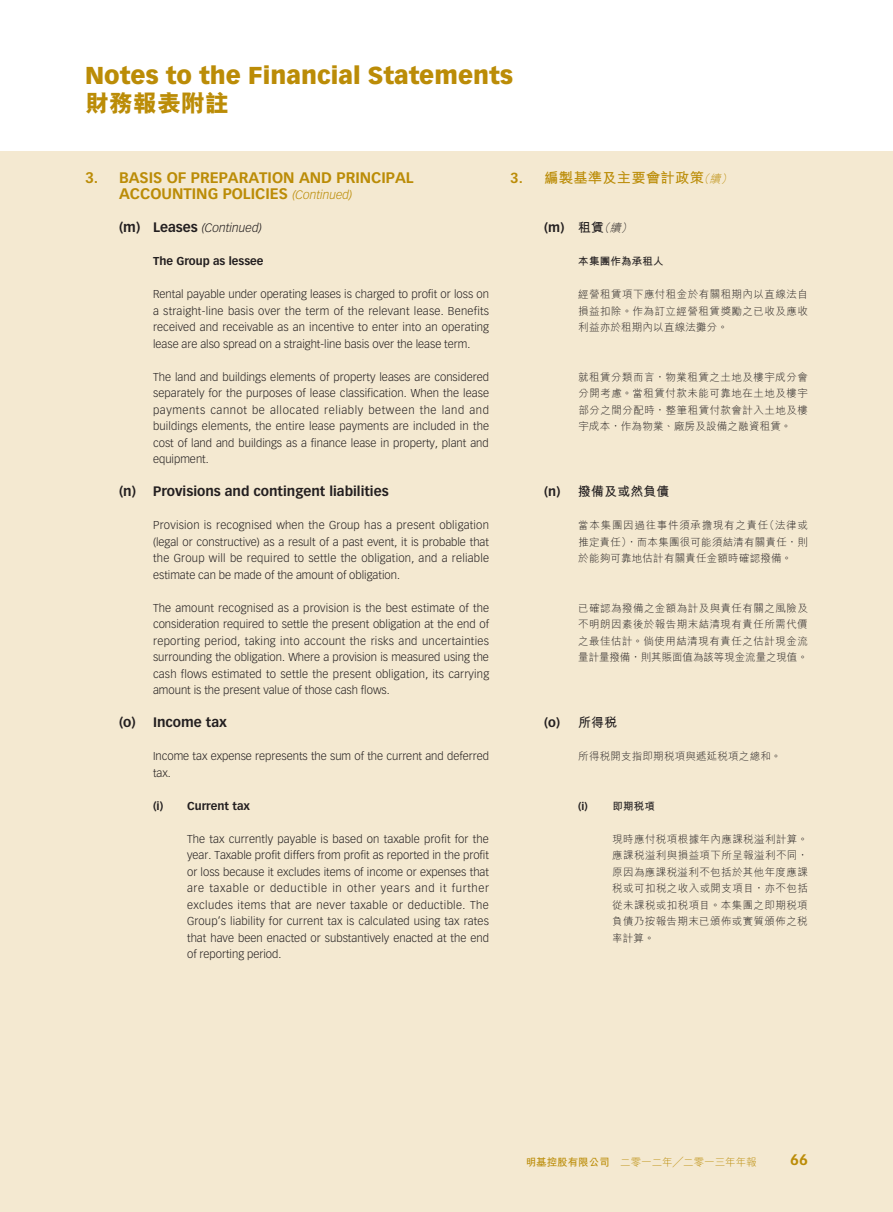
<style>
.page{position:relative;width:893px;height:1212px;background:#fff}
.page>*{position:absolute;margin:0;border:0;box-sizing:border-box;transform-origin:0 0}
.t1{font:900 24px "Vectora LT Std";color:#bb8c07}
.t2{font:800 24px "M Hei HK";color:#bb8c07}
.t3{font:700 15px/16.5px "Vectora LT Std";color:#bb8c07}
.t4{font:700 14.25px "M Hei HK";letter-spacing:.02em;color:#bb8c07}
.t5{font:700 13.5px "Vectora LT Std";color:#231f20}
.t6{font:700 12.75px "Vectora LT Std";color:#231f20}
.t7{font:700 12.75px "M Hei HK";letter-spacing:.02em;color:#231f20}
.t8{font:italic 300 12px "Vectora LT Std";color:#231f20}
.t9{font:300 11.25px/16.5px "Vectora LT Std";color:#231f20;text-align:justify}
.t10{font:700 11.25px "Vectora LT Std";color:#231f20}
.t11{font:300 10.5px/16.5px "M Hei HK";letter-spacing:.035em;color:#231f20;text-align:justify}
.t12{font:300 10.5px "M Hei HK";color:#bb8c07}
.t13{font:700 10.5px "M Hei HK";letter-spacing:.02em;color:#231f20}
.s1{font-weight:300;font-style:italic;font-size:12px}
.s2{font-weight:700;font-style:normal;font-size:13.5px}
.s3{font-family:"Vectora LT Std"}
.s4{font-weight:300;font-style:italic;font-size:11.25px}
.s5{font-family:"M Hei HK"}
.s6{font-family:"M Hei HK";font-weight:300;font-style:italic;font-size:11.25px}
.s7{font-weight:700}
</style>
<div class="page">
<div style="left:0;top:151px;width:893px;height:1061px;background:#f4e9d1"></div>
<h1 class="t1" style="left:85px;top:60px;width:430px">Notes to the Financial Statements</h1>
<h1 class="t2" style="left:85px;top:91px;width:145px">財務報表附註</h1>
<h2 class="t3" style="left:119px;top:169px;width:296px;text-indent:-34px">3. BASIS OF PREPARATION AND PRINCIPAL<br>ACCOUNTING POLICIES <span class="s1">(Continued)</span></h2>
<p class="t8" style="left:119px;top:221px;width:144px"><span class="s2">(m) Leases</span> (Continued)</p>
<p class="t10" style="left:153px;top:254px;width:112px">The Group as lessee</p>
<p class="t9" style="left:153px;top:286px;width:338px">Rental payable under operating leases is charged to profit or loss on a straight-line basis over the term of the relevant lease. Benefits received and receivable as an incentive to enter into an operating lease are also spread on a straight-line basis over the lease term.</p>
<p class="t9" style="left:153px;top:368px;width:338px">The land and buildings elements of property leases are considered separately for the purposes of lease classification. When the lease payments cannot be allocated reliably between the land and buildings elements, the entire lease payments are included in the cost of land and buildings as a finance lease in property, plant and equipment.</p>
<p class="t5" style="left:119px;top:483px;width:271px">(n) Provisions and contingent liabilities</p>
<p class="t9" style="left:153px;top:517px;width:338px">Provision is recognised when the Group has a present obligation (legal or constructive) as a result of a past event, it is probable that the Group will be required to settle the obligation, and a reliable estimate can be made of the amount of obligation.</p>
<p class="t9" style="left:153px;top:599px;width:338px">The amount recognised as a provision is the best estimate of the consideration required to settle the present obligation at the end of reporting period, taking into account the risks and uncertainties surrounding the obligation. Where a provision is measured using the cash flows estimated to settle the present obligation, its carrying amount is the present value of those cash flows.</p>
<p class="t5" style="left:119px;top:714px;width:109px">(o) Income tax</p>
<p class="t9" style="left:153px;top:748px;width:337px">Income tax expense represents the sum of the current and deferred tax.</p>
<p class="t10" style="left:153px;top:799px;width:98px">(i) Current tax</p>
<p class="t9" style="left:187px;top:830px;width:304px">The tax currently payable is based on taxable profit for the year. Taxable profit differs from profit as reported in the profit or loss because it excludes items of income or expenses that are taxable or deductible in other years and it further excludes items that are never taxable or deductible. The Group’s liability for current tax is calculated using tax rates that have been enacted or substantively enacted at the end of reporting period.</p>
<p class="t4" style="left:510px;top:167px;width:226px"><span class="s3">3.</span> 編製基準及主要會計政策<span class="s4">（續）</span></p>
<p class="t6" style="left:544px;top:220px;width:92px">(m) <span class="s5">租賃</span><span class="s6">（續）</span></p>
<p class="t13" style="left:578px;top:254px;width:87px">本集團作為承租人</p>
<p class="t11" style="left:578px;top:286px;width:231px">經營租賃項下應付租金於有關租期內以直線法自損益扣除。作為訂立經營租賃獎勵之已收及應收利益亦於租期內以直線法攤分。</p>
<p class="t11" style="left:578px;top:369px;width:231px">就租賃分類而言，物業租賃之土地及樓宇成分會分開考慮。當租賃付款未能可靠地在土地及樓宇部分之間分配時，整筆租賃付款會計入土地及樓宇成本，作為物業、廠房及設備之融資租賃。</p>
<p class="t7" style="left:544px;top:482px;width:126px"><span class="s3">(n)</span> 撥備及或然負債</p>
<p class="t11" style="left:578px;top:517px;width:231px">當本集團因過往事件須承擔現有之責任（法律或推定責任），而本集團很可能須結清有關責任，則於能夠可靠地估計有關責任金額時確認撥備。</p>
<p class="t11" style="left:578px;top:600px;width:231px">已確認為撥備之金額為計及與責任有關之風險及不明朗因素後於報告期末結清現有責任所需代價之最佳估計。倘使用結清現有責任之估計現金流量計量撥備，則其賬面值為該等現金流量之現值。</p>
<p class="t6" style="left:544px;top:715px;width:74px">(o) <span class="s5">所得稅</span></p>
<p class="t11" style="left:578px;top:748px;width:205px">所得稅開支指即期稅項與遞延稅項之總和。</p>
<p class="t13" style="left:578px;top:798px;width:78px"><span class="s3">(i)</span> 即期稅項</p>
<p class="t11" style="left:612px;top:831px;width:197px">現時應付稅項根據年內應課稅溢利計算。應課稅溢利與損益項下所呈報溢利不同，原因為應課稅溢利不包括於其他年度應課稅或可扣稅之收入或開支項目，亦不包括從未課稅或扣稅項目。本集團之即期稅項負債乃按報告期末已頒佈或實質頒佈之稅率計算。</p>
<p class="t12" style="left:526px;top:1156px;width:232px"><span class="s7">明基控股有限公司</span>　二零一二年╱二零一三年年報</p>
<h2 class="t3" style="left:790px;top:1151px;width:19px">66</h2>
</div>
